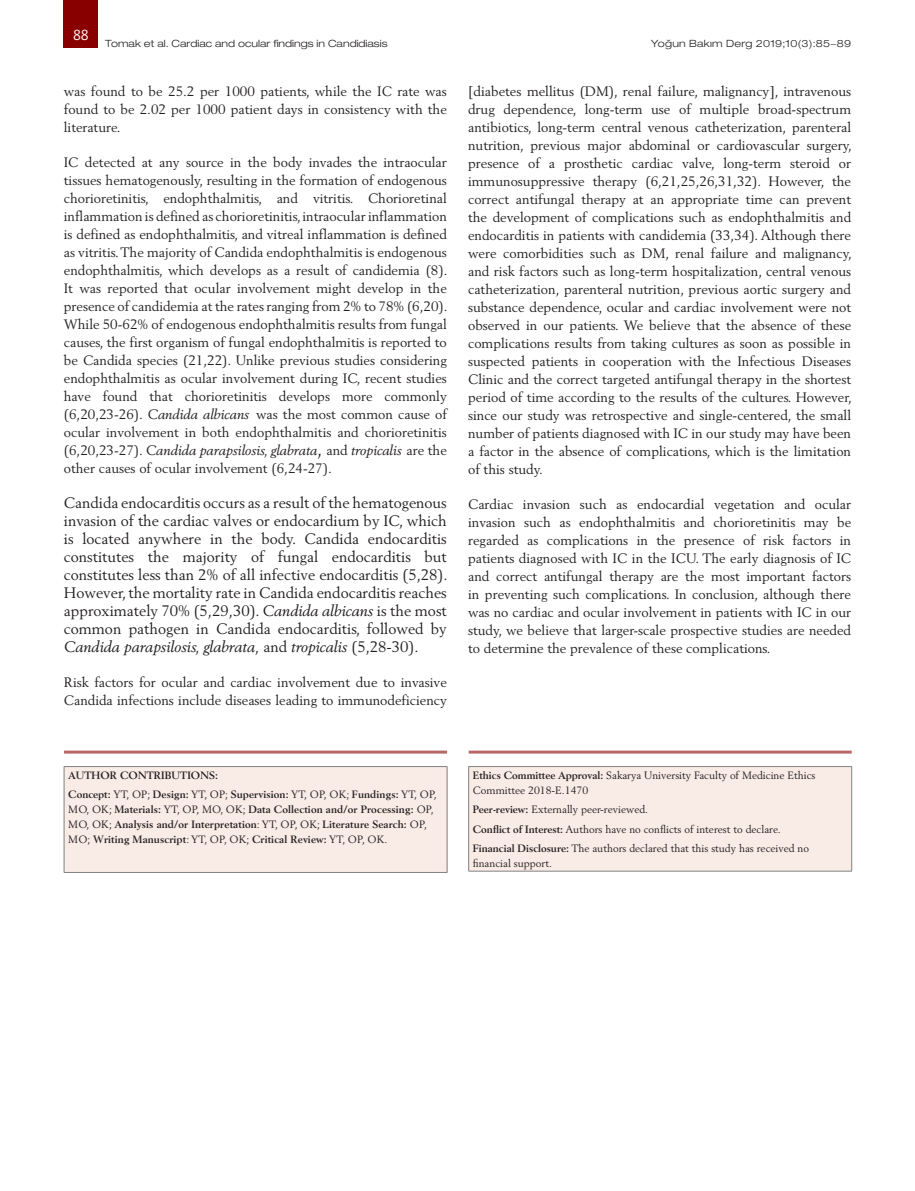
<style>
.page{position:relative;width:915px;height:1191px;background:#fff}
.page>*{position:absolute;margin:0;border:0;box-sizing:border-box;transform-origin:0 0}
.t1{font:15px/18px "Berling LT Std";color:#221e1f;text-align:justify}
.t2{font:15px "Mundo Sans Std";color:#fff}
.t3{font:13.5px/18px "Berling LT Std";color:#221e1f;text-align:justify}
.t4{font:13.5px/18px "Berling LT Std";color:#231f20;text-align:justify}
.t5{font:700 10.5px/15px "Berling LT Std";letter-spacing:.01em;color:#231f20}
.t6{font:10.5px/19.2px "Berling LT Std";color:#231f20}
.t7{font:300 expanded 10.05px "Helvetica Neue LT Pro";color:#231f20;scale:1.05 1}
.t8{font:300 expanded 10.05px "Helvetica Neue LT Pro";letter-spacing:.02em;color:#231f20;scale:1.05 1}
.s1{font-style:italic}
.s2{font-style:italic;font-size:18px;color:#221e1f}
.s3{font-weight:400}
.s4{font-weight:700}
</style>
<div class="page">
<div style="left:64px;top:0;width:34px;height:47px;background:#890000"></div>
<div style="left:468px;top:766px;width:383px;height:105px;background:#f9ebe6"></div>
<hr style="left:468px;top:766px;width:383px;height:1px;background:#808285">
<hr style="left:468px;top:767px;width:1px;height:104px;background:#808285">
<hr style="left:851px;top:767px;width:1px;height:104px;background:#808285">
<hr style="left:468px;top:871px;width:383px;height:1px;background:#808285">
<hr style="left:468px;top:750px;width:383px;height:3px;background:#b86666">
<div style="left:64px;top:766px;width:383px;height:106px;background:#f9ebe6"></div>
<hr style="left:64px;top:766px;width:383px;height:1px;background:#808285">
<hr style="left:64px;top:767px;width:1px;height:105px;background:#808285">
<hr style="left:446px;top:767px;width:1px;height:105px;background:#808285">
<hr style="left:64px;top:872px;width:383px;height:1px;background:#808285">
<hr style="left:64px;top:750px;width:383px;height:3px;background:#b86666">
<p class="t2" style="left:73px;top:26px;width:17px">88</p>
<p class="t7" style="left:105px;top:37px;width:270px">Tomak et al. Cardiac and ocular findings in Candidiasis</p>
<p class="t4" style="left:64px;top:82px;width:384px">was found to be 25.2 per 1000 patients, while the IC rate was found to be 2.02 per 1000 patient days in consistency with the literature.</p>
<p class="t4" style="left:64px;top:153px;width:385px">IC detected at any source in the body invades the intraocular tissues hematogenously, resulting in the formation of endogenous chorioretinitis, endophthalmitis, and vitritis. Chorioretinal inflammation is defined as chorioretinitis, intraocular inflammation is defined as endophthalmitis, and vitreal inflammation is defined as vitritis. The majority of Candida endophthalmitis is endogenous endophthalmitis, which develops as a result of candidemia (8).<br>It was reported that ocular involvement might develop in the presence of candidemia at the rates ranging from 2% to 78% (6,20).<br>While 50-62% of endogenous endophthalmitis results from fungal causes, the first organism of fungal endophthalmitis is reported to be Candida species (21,22). Unlike previous studies considering endophthalmitis as ocular involvement during IC, recent studies have found that chorioretinitis develops more commonly (6,20,23-26). <span class="s1">Candida albicans</span> was the most common cause of ocular involvement in both endophthalmitis and chorioretinitis (6,20,23-27). <span class="s1">Candida parapsilosis, glabrata</span><span class="s2">,</span> and <span class="s1">tropicalis</span> are the other causes of ocular involvement (6,24-27).</p>
<p class="t1" style="left:64px;top:493px;width:385px">Candida endocarditis occurs as a result of the hematogenous invasion of the cardiac valves or endocardium by IC, which is located anywhere in the body. Candida endocarditis constitutes the majority of fungal endocarditis but constitutes less than 2% of all infective endocarditis (5,28).<br>However, the mortality rate in Candida endocarditis reaches approximately 70% (5,29,30). <span class="s1">Candida albicans</span> is the most common pathogen in Candida endocarditis, followed by <span class="s1">Candida parapsilosis, glabrata,</span> and <span class="s1">tropicalis</span> (5,28-30).</p>
<p class="t3" style="left:64px;top:673px;width:384px">Risk factors for ocular and cardiac involvement due to invasive<br>Candida infections include diseases leading to immunodeficiency</p>
<p class="t8" style="left:651px;top:37px;width:192px">Yoğun Bakım Derg 2019;10(3):85−89</p>
<p class="t3" style="left:468px;top:82px;width:385px">[diabetes mellitus (DM), renal failure, malignancy], intravenous drug dependence, long-term use of multiple broad-spectrum antibiotics, long-term central venous catheterization, parenteral nutrition, previous major abdominal or cardiovascular surgery, presence of a prosthetic cardiac valve, long-term steroid or immunosuppressive therapy (6,21,25,26,31,32). However, the correct antifungal therapy at an appropriate time can prevent the development of complications such as endophthalmitis and endocarditis in patients with candidemia (33,34). Although there were comorbidities such as DM, renal failure and malignancy, and risk factors such as long-term hospitalization, central venous catheterization, parenteral nutrition, previous aortic surgery and substance dependence, ocular and cardiac involvement were not observed in our patients. We believe that the absence of these complications results from taking cultures as soon as possible in suspected patients in cooperation with the Infectious Diseases Clinic and the correct targeted antifungal therapy in the shortest period of time according to the results of the cultures. However, since our study was retrospective and single-centered, the small number of patients diagnosed with IC in our study may have been a factor in the absence of complications, which is the limitation of this study.</p>
<p class="t3" style="left:468px;top:495px;width:384px">Cardiac invasion such as endocardial vegetation and ocular invasion such as endophthalmitis and chorioretinitis may be regarded as complications in the presence of risk factors in patients diagnosed with IC in the ICU. The early diagnosis of IC and correct antifungal therapy are the most important factors in preventing such complications. In conclusion, although there was no cardiac and ocular involvement in patients with IC in our study, we believe that larger-scale prospective studies are needed to determine the prevalence of these complications.</p>
<p class="t5" style="left:68px;top:766px;width:370px;line-height:19.2px">AUTHOR CONTRIBUTIONS:<br>Concept: <span class="s3">YT, OP;</span> Design: <span class="s3">YT, OP;</span> Supervision: <span class="s3">YT, OP, OK;</span> Fundings: <span class="s3">YT, OP,</span></p>
<p class="t5" style="left:68px;top:802px;width:367px"><span class="s3">MO, OK;</span> Materials: <span class="s3">YT, OP, MO, OK;</span> Data Collection and/or Processing: <span class="s3">OP,<br>MO, OK;</span> Analysis and/or Interpretation<span class="s3">: YT, OP, OK;</span> Literature Search: <span class="s3">OP,<br>MO;</span> Writing Manuscript<span class="s3">: YT, OP, OK;</span> Critical Review: <span class="s3">YT, OP, OK.</span></p>
<p class="t6" style="left:473px;top:768px;width:344px;line-height:15px"><span class="s4">Ethics Committee Approval:</span> Sakarya University Faculty of Medicine Ethics<br>Committee 2018-E.1470</p>
<p class="t6" style="left:473px;top:800px;width:337px"><span class="s4">Peer-review:</span> Externally peer-reviewed.<br><span class="s4">Conflict of Interest:</span> Authors have no conflicts of interest to declare.<br><span class="s4">Financial Disclosure:</span> The authors declared that this study has received no</p>
<p class="t6" style="left:473px;top:853px;width:80px">financial support.</p>
</div>
